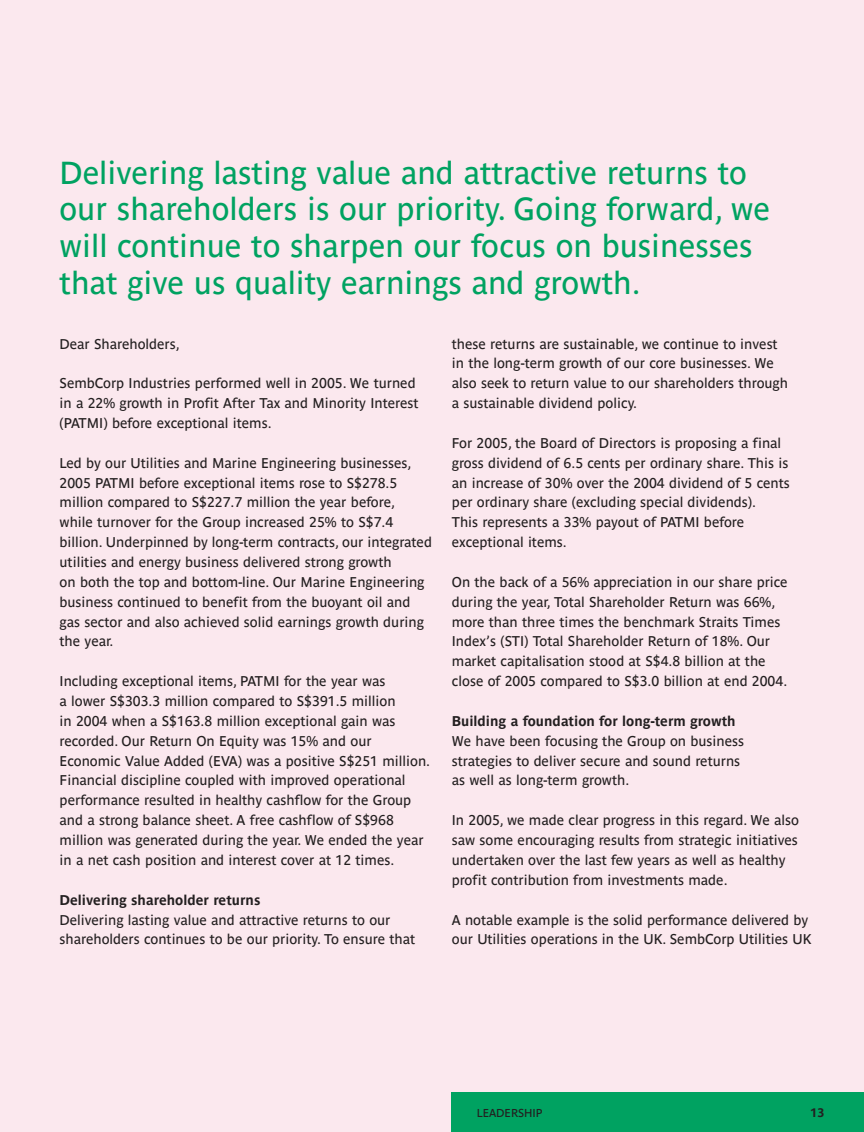
<style>
.page{position:relative;width:864px;height:1132px;background:#fff}
.page>*{position:absolute;margin:0;border:0;box-sizing:border-box;transform-origin:0 0}
.t1{font:31.5px/36.8px "Parisine";color:#00a261}
.t2{font:14px/19.8px "Parisine";color:#231f20}
.t3{font:700 14px "Parisine";color:#231f20}
.t4{font:700 12.25px "Parisine";color:#231f20}
.t5{font:11.38px "Parisine";color:#231f20}
</style>
<div class="page">
<div style="left:0;top:0;width:863px;height:1131px;background:#fbe8ee"></div>
<div style="left:451px;top:1091px;width:412px;height:40px;background:#00a261"></div>
<h1 class="t1" style="left:60px;top:154px;width:711px">Delivering lasting value and attractive returns to our shareholders is our priority. Going forward, we will continue to sharpen our focus on businesses that give us quality earnings and growth.</h1>
<p class="t2" style="left:60px;top:333px;width:122px">Dear Shareholders,</p>
<p class="t2" style="left:60px;top:373px;width:360px">SembCorp Industries performed well in 2005. We turned in a 22% growth in Profit After Tax and Minority Interest (PATMI) before exceptional items.</p>
<p class="t2" style="left:60px;top:452px;width:374px">Led by our Utilities and Marine Engineering businesses, 2005 PATMI before exceptional items rose to S$278.5 million compared to S$227.7 million the year before,<br>while turnover for the Group increased 25% to S$7.4 billion. Underpinned by long-term contracts, our integrated utilities and energy business delivered strong growth<br>on both the top and bottom-line. Our Marine Engineering business continued to benefit from the buoyant oil and gas sector and also achieved solid earnings growth during the year.</p>
<p class="t2" style="left:60px;top:671px;width:372px">Including exceptional items, PATMI for the year was<br>a lower S$303.3 million compared to S$391.5 million<br>in 2004 when a S$163.8 million exceptional gain was recorded. Our Return On Equity was 15% and our Economic Value Added (EVA) was a positive S$251 million.<br>Financial discipline coupled with improved operational performance resulted in healthy cashflow for the Group and a strong balance sheet. A free cashflow of S$968 million was generated during the year. We ended the year in a net cash position and interest cover at 12 times.</p>
<p class="t3" style="left:60px;top:891px;width:202px">Delivering shareholder returns</p>
<p class="t2" style="left:60px;top:909px;width:357px">Delivering lasting value and attractive returns to our shareholders continues to be our priority. To ensure that</p>
<p class="t2" style="left:451px;top:333px;width:337px">these returns are sustainable, we continue to invest in the long-term growth of our core businesses. We also seek to return value to our shareholders through a sustainable dividend policy.</p>
<p class="t2" style="left:451px;top:433px;width:339px">For 2005, the Board of Directors is proposing a final gross dividend of 6.5 cents per ordinary share. This is an increase of 30% over the 2004 dividend of 5 cents per ordinary share (excluding special dividends).<br>This represents a 33% payout of PATMI before exceptional items.</p>
<p class="t2" style="left:451px;top:572px;width:337px">On the back of a 56% appreciation in our share price during the year, Total Shareholder Return was 66%, more than three times the benchmark Straits Times Index’s (STI) Total Shareholder Return of 18%. Our market capitalisation stood at S$4.8 billion at the close of 2005 compared to S$3.0 billion at end 2004.</p>
<p class="t3" style="left:451px;top:712px;width:285px">Building a foundation for long-term growth</p>
<p class="t2" style="left:451px;top:730px;width:293px">We have been focusing the Group on business strategies to deliver secure and sound returns as well as long-term growth.</p>
<p class="t2" style="left:451px;top:810px;width:348px">In 2005, we made clear progress in this regard. We also saw some encouraging results from strategic initiatives undertaken over the last few years as well as healthy profit contribution from investments made.</p>
<p class="t2" style="left:451px;top:909px;width:361px">A notable example is the solid performance delivered by our Utilities operations in the UK. SembCorp Utilities UK</p>
<p class="t5" style="left:476px;top:1105px;width:67px">LEADERSHIP</p>
<p class="t4" style="left:810px;top:1105px;width:15px">13</p>
</div>
